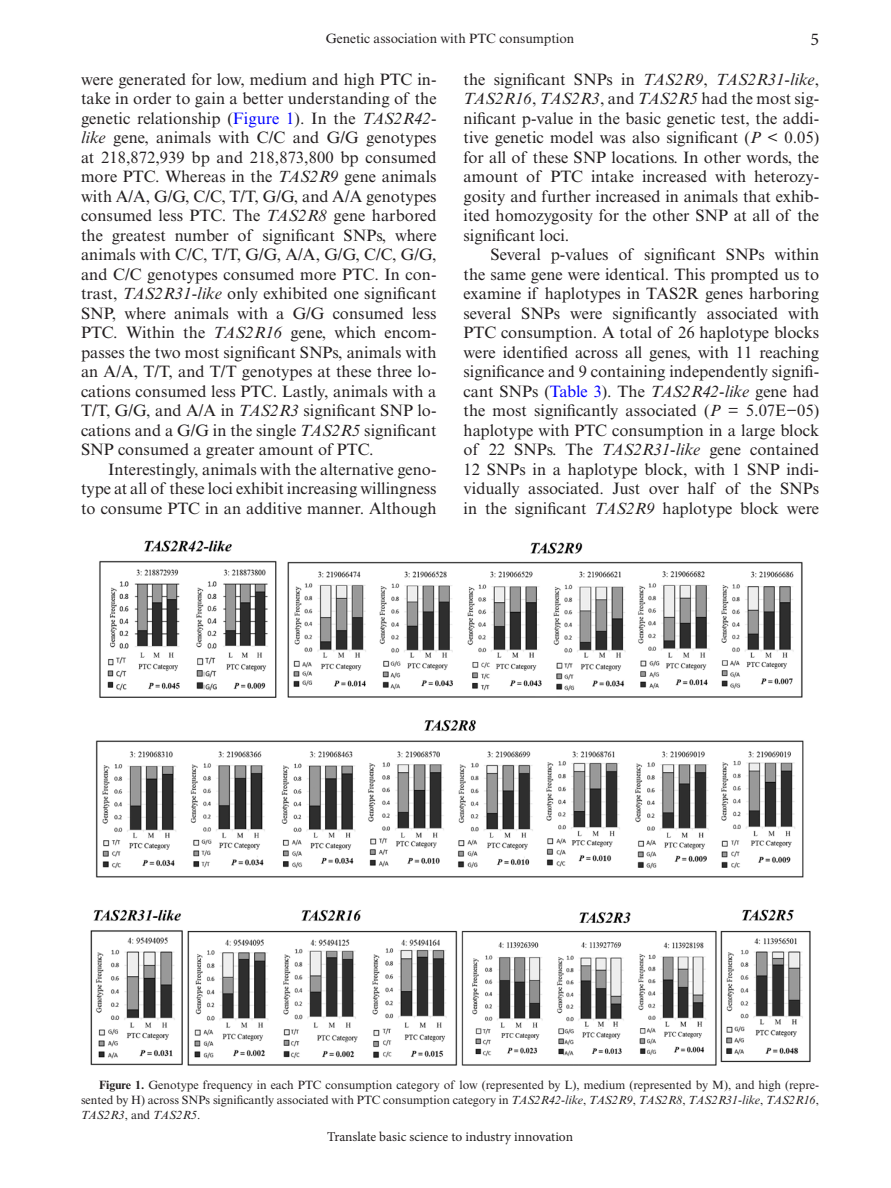
<style>
.page{position:relative;width:891px;height:1188px;background:#fff}
.page>*{position:absolute;margin:0;border:0;box-sizing:border-box;transform-origin:0 0}
.t1{font:18px "Minion Pro";color:#231f20}
.t2{font:16.5px/19.5px "Times New Roman MT Std";color:#231f20;text-align:justify}
.t3{font:13.5px "Minion Pro";color:#231f20}
.t4{font:13.5px "Times New Roman MT Std";color:#231f20}
.t5{font:12px/15px "Times New Roman MT Std";color:#231f20;text-align:justify}
.s1{color:#00f}
.s2{font-style:italic}
.s3{font-weight:700}
</style>
<div class="page">
<img style="left:90px;top:540px;width:721px;height:526px">
<p class="t4" style="left:326px;top:30px;width:250px">Genetic association with PTC consumption</p>
<p class="t1" style="left:810px;top:27px;width:10px">5</p>
<p class="t2" style="left:81px;top:69px;width:357px">were generated for low, medium and high PTC in&shy;take in order to gain a better understanding of the genetic relationship (<span class="s1">Figure 1</span>). In the <span class="s2">TAS2R42- like</span> gene, animals with C/C and G/G genotypes at 218,872,939 bp and 218,873,800 bp consumed more PTC. Whereas in the <span class="s2">TAS2R9</span> gene animals with A/A, G/G, C/C, T/T, G/G, and A/A genotypes consumed less PTC. The <span class="s2">TAS2R8</span> gene harbored the greatest number of significant SNPs, where animals with C/C, T/T, G/G, A/A, G/G, C/C, G/G, and C/C genotypes consumed more PTC. In con&shy;trast, <span class="s2">TAS2R31-like</span> only exhibited one significant SNP, where animals with a G/G consumed less PTC. Within the <span class="s2">TAS2R16</span> gene, which encom&shy;passes the two most significant SNPs, animals with an A/A, T/T, and T/T genotypes at these three lo&shy;cations consumed less PTC. Lastly, animals with a T/T, G/G, and A/A in <span class="s2">TAS2R3</span> significant SNP lo&shy;cations and a G/G in the single <span class="s2">TAS2R5</span> significant SNP consumed a greater amount of PTC.</p>
<p class="t2" style="left:81px;top:459px;width:357px;text-indent:27px">Interestingly, animals with the alternative geno&shy;type at all of these loci exhibit increasing willingness to consume PTC in an additive manner. Although</p>
<p class="t2" style="left:464px;top:69px;width:357px">the significant SNPs in <span class="s2">TAS2R9</span>, <span class="s2">TAS2R31-like</span>, <span class="s2">TAS2R16</span>, <span class="s2">TAS2R3</span>, and <span class="s2">TAS2R5</span> had the most sig&shy;nificant p-value in the basic genetic test, the addi&shy;tive genetic model was also significant (<span class="s2">P</span> &lt; 0.05) for all of these SNP locations. In other words, the amount of PTC intake increased with heterozy&shy;gosity and further increased in animals that exhib&shy;ited homozygosity for the other SNP at all of the significant loci.</p>
<p class="t2" style="left:464px;top:245px;width:357px;text-indent:27px">Several p-values of significant SNPs within the same gene were identical. This prompted us to examine if haplotypes in TAS2R genes harboring several SNPs were significantly associated with PTC consumption. A total of 26 haplotype blocks were identified across all genes, with 11 reaching significance and 9 containing independently signifi&shy;cant SNPs (<span class="s1">Table 3</span>). The <span class="s2">TAS2R42-like</span> gene had the most significantly associated (<span class="s2">P</span> = 5.07E−05) haplotype with PTC consumption in a large block of 22 SNPs. The <span class="s2">TAS2R31-like</span> gene contained 12 SNPs in a haplotype block, with 1 SNP indi&shy;vidually associated. Just over half of the SNPs in the significant <span class="s2">TAS2R9</span> haplotype block were</p>
<p class="t5" style="left:81px;top:1078px;width:740px;text-indent:18px"><span class="s3">Figure 1.</span> Genotype frequency in each PTC consumption category of low (represented by L), medium (represented by M), and high (repre&shy;sented by H) across SNPs significantly associated with PTC consumption category in <span class="s2">TAS2R42-like</span>, <span class="s2">TAS2R9</span>, <span class="s2">TAS2R8</span>, <span class="s2">TAS2R31-like</span>, <span class="s2">TAS2R16</span>, <span class="s2">TAS2R3</span>, and <span class="s2">TAS2R5</span>.</p>
<p class="t3" style="left:327px;top:1128px;width:247px">Translate basic science to industry innovation</p>
</div>
